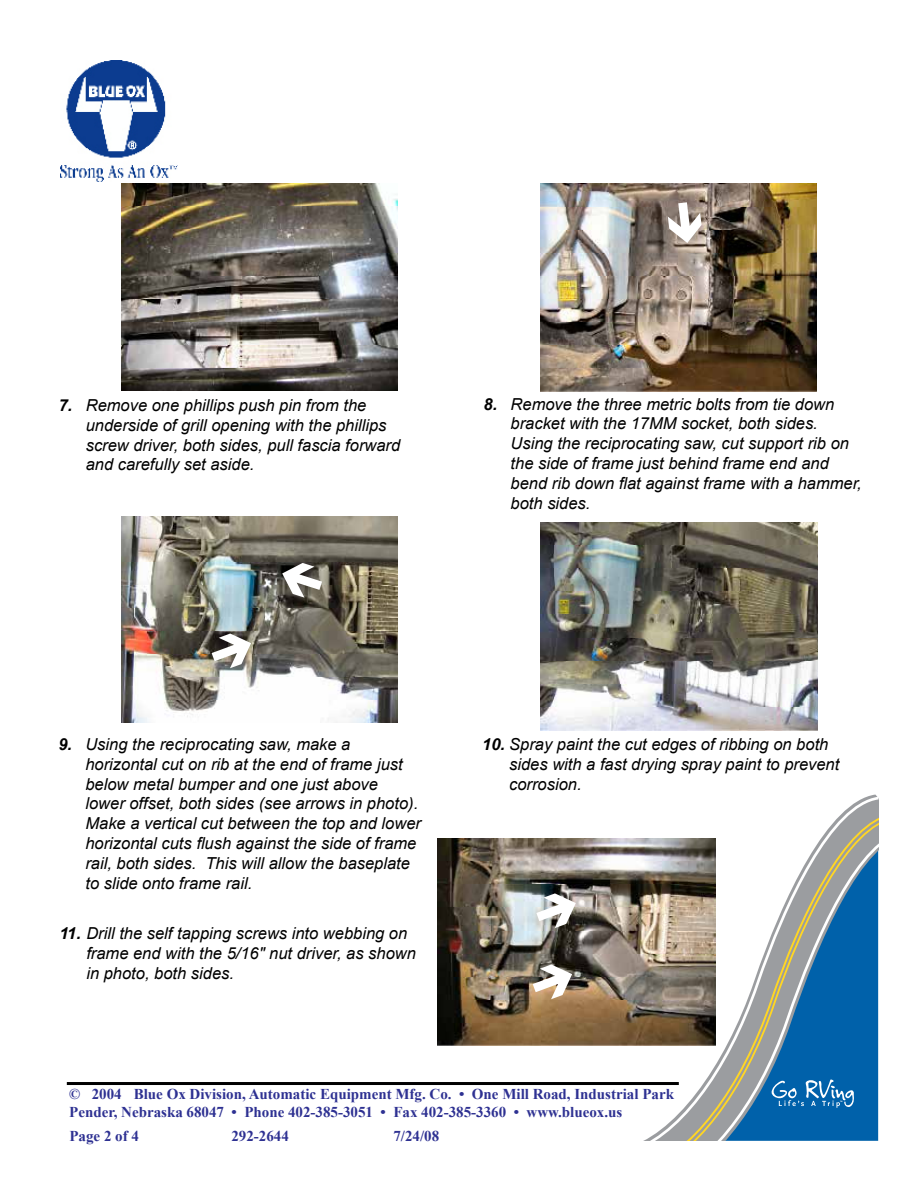
<style>
.page{position:relative;width:918px;height:1188px;background:#fff}
.page>*{position:absolute;margin:0;border:0;box-sizing:border-box;transform-origin:0 0}
.t1{font:italic 16.5px/19.8px "Arial";color:#000}
.t2{font:700 15px/23.2px "Times New Roman";color:#2e3192}
.t3{font:700 1.65px "Helvetica";color:#fff}
.s1{font-weight:700}
</style>
<div class="page">
<svg style="left:840px;top:795px;width:38px;height:21px"></svg>
<svg style="left:643px;top:816px;width:235px;height:325px"></svg>
<svg style="left:771px;top:1079px;width:83px;height:29px"></svg>
<img style="left:61px;top:60px;width:116px;height:122px">
<hr style="left:67px;top:1082px;width:612px;height:3px;background:#000">
<img style="left:122px;top:184px;width:276px;height:207px">
<img style="left:122px;top:516px;width:275px;height:207px">
<img style="left:540px;top:184px;width:277px;height:208px">
<img style="left:540px;top:523px;width:278px;height:207px">
<img style="left:437px;top:838px;width:279px;height:208px">
<svg style="left:662px;top:198px;width:45px;height:45px"></svg>
<svg style="left:282px;top:559px;width:43px;height:43px"></svg>
<svg style="left:209px;top:630px;width:42px;height:42px"></svg>
<svg style="left:530px;top:961px;width:42px;height:42px"></svg>
<svg style="left:533px;top:890px;width:43px;height:42px"></svg>
<p class="t1" style="left:86px;top:396px;width:316px;text-indent:-27px"><span class="s1">7.</span> Remove one phillips push pin from the underside of grill opening with the phillips screw driver, both sides, pull fascia forward and carefully set aside.</p>
<p class="t1" style="left:511px;top:394px;width:353px;text-indent:-27px"><span class="s1">8.</span> Remove the three metric bolts from tie down bracket with the 17MM socket, both sides.<br>Using the reciprocating saw, cut support rib on the side of frame just behind frame end and bend rib down flat against frame with a hammer, both sides.</p>
<p class="t1" style="left:85px;top:735px;width:337px;text-indent:-27px"><span class="s1">9.</span> Using the reciprocating saw, make a horizontal cut on rib at the end of frame just below metal bumper and one just above lower offset, both sides (see arrows in photo).<br>Make a vertical cut between the top and lower horizontal cuts flush against the side of frame rail, both sides. This will allow the baseplate to slide onto frame rail.</p>
<p class="t1" style="left:509px;top:735px;width:332px;text-indent:-27px"><span class="s1">10.</span> Spray paint the cut edges of ribbing on both sides with a fast drying spray paint to prevent corrosion.</p>
<p class="t1" style="left:86px;top:924px;width:331px;text-indent:-27px"><span class="s1">11.</span> Drill the self tapping screws into webbing on frame end with the 5/16" nut driver, as shown in photo, both sides.</p>
<p class="t2" style="left:69px;top:1082px;width:606px">© 2004 Blue Ox Division, Automatic Equipment Mfg. Co. • One Mill Road, Industrial Park</p>
<p class="t3" style="left:840px;top:1100px;width:4px">TM</p>
<p class="t2" style="left:69px;top:1100px;width:555px">Pender, Nebraska 68047 • Phone 402-385-3051 • Fax 402-385-3360 • www.blueox.us<br>Page 2 of 4</p>
<p class="t2" style="left:231px;top:1124px;width:59px">292-2644</p>
<p class="t2" style="left:393px;top:1124px;width:47px">7/24/08</p>
</div>
